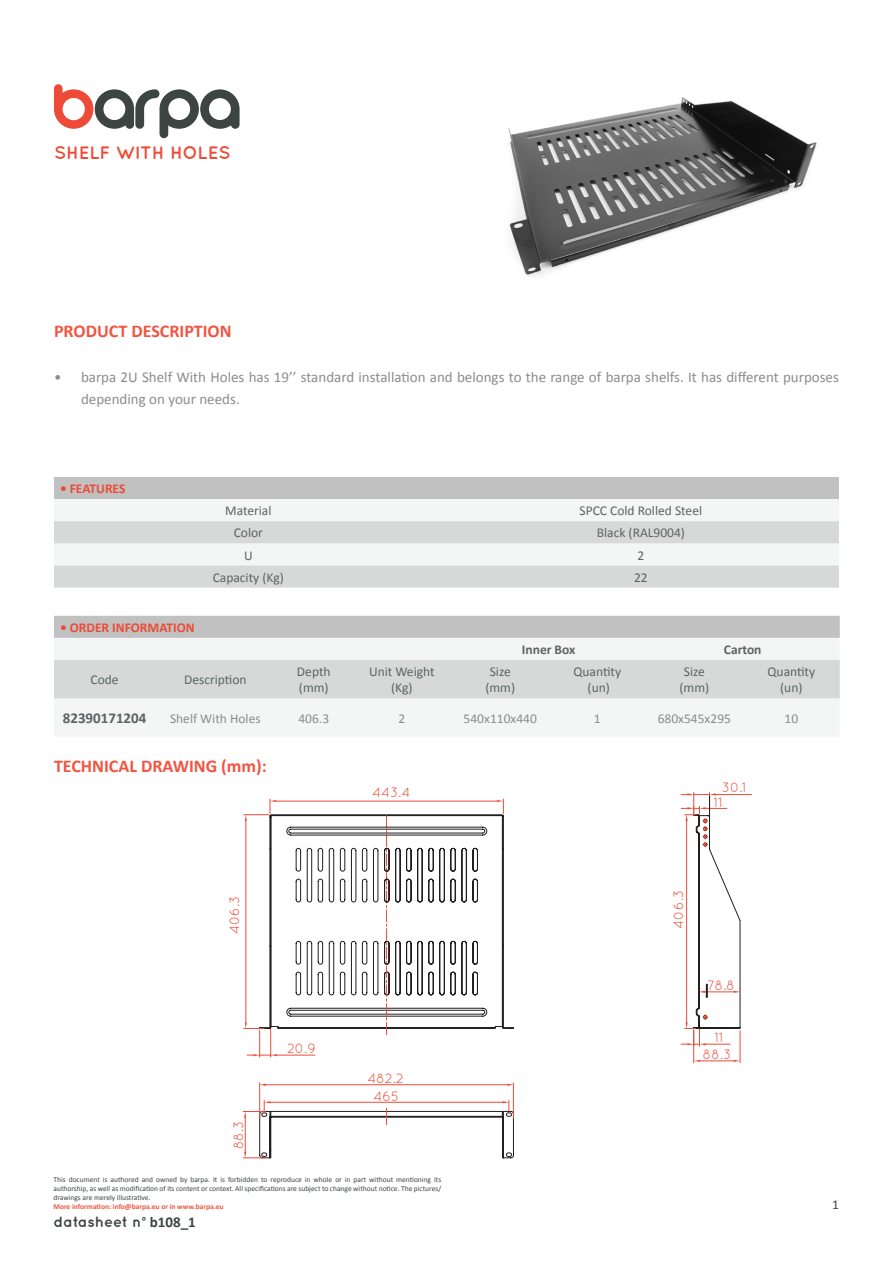
<style>
.page{position:relative;width:893px;height:1263px;background:#fff}
.page>*{position:absolute;margin:0;border:0;box-sizing:border-box;transform-origin:0 0}
.t1{font:700 18px "Calibri";color:#f05541}
.t2{font:700 18px "Quicksand";color:#ed4b38}
.t3{font:15px/22.5px "Calibri";color:#8b8c8e}
.t4{font:700 15px "Quicksand";color:#3d4543}
.t5{font:700 15px "Calibri";color:#5b6464}
.t6{font:13.5px/16.2px "Calibri";color:#5b6464;text-align:center}
.t7{font:13.5px/16.8px "Quicksand";color:#ed4b38;text-align:center}
.t8{font:13.5px "Calibri";color:#8b8c8e}
.t9{font:700 13.5px "Calibri";color:#ed4b38}
.t10{font:700 13.5px "Calibri";color:#5b6464}
.t11{font:13.5px "Calibri";color:#3d4543}
.t12{font:7.5px/9px "Calibri";color:#3d4543;text-align:justify}
.t13{font:700 7.5px "Calibri";color:#f05541}
.s1{font-family:"Calibri";font-weight:400}
.s2{font-family:"Calibri"}
</style>
<div class="page">
<svg style="left:54px;top:84px;width:186px;height:54px"></svg>
<img style="left:508px;top:97px;width:309px;height:179px">
<div style="left:54px;top:616px;width:786px;height:22px;background:#c0c1c0"></div>
<div style="left:54px;top:638px;width:786px;height:98px;background:#f4f5f5"></div>
<div style="left:54px;top:660px;width:786px;height:38px;background:#d7d9d8"></div>
<div style="left:54px;top:477px;width:785px;height:22px;background:#c0c1c0"></div>
<div style="left:54px;top:499px;width:785px;height:22px;background:#f4f5f5"></div>
<svg style="left:54px;top:521px;width:785px;height:67px;fill:#d7d9d8"></svg>
<hr style="left:740px;top:1030px;width:1px;height:33px;background:#ed4b38">
<hr style="left:716px;top:794px;width:35px;height:1px;background:#ed4b38">
<svg style="left:244px;top:792px;width:496px;height:270px"></svg>
<svg style="left:259px;top:795px;width:451px;height:363px"></svg>
<hr style="left:266px;top:1084px;width:241px;height:1px;background:#ed4b38">
<hr style="left:513px;top:1083px;width:1px;height:35px;background:#ed4b38">
<hr style="left:259px;top:1083px;width:1px;height:35px;background:#ed4b38">
<svg style="left:260px;top:1084px;width:6px;height:2px"></svg>
<svg style="left:507px;top:1084px;width:6px;height:2px"></svg>
<hr style="left:271px;top:1102px;width:232px;height:1px;background:#ed4b38">
<svg style="left:503px;top:1100px;width:7px;height:11px"></svg>
<hr style="left:245px;top:1118px;width:1px;height:34px;background:#ed4b38">
<svg style="left:243px;top:1100px;width:28px;height:18px"></svg>
<svg style="left:243px;top:1152px;width:22px;height:6px"></svg>
<svg style="left:386px;top:1108px;width:1px;height:16px"></svg>
<svg style="left:286px;top:816px;width:455px;height:206px"></svg>
<h1 class="t2" style="left:54px;top:142px;width:178px">SHELF WITH HOLES</h1>
<h1 class="t1" style="left:54px;top:319px;width:179px">PRODUCT DESCRIPTION</h1>
<h2 class="t3" style="left:81px;top:365px;width:759px;text-indent:-27px">• barpa 2U Shelf With Holes has 19’’ standard installation and belongs to the range of barpa shelfs. It has different purposes depending on your needs.</h2>
<h3 class="t9" style="left:60px;top:480px;width:67px">• FEATURES</h3>
<h3 class="t9" style="left:60px;top:619px;width:136px">• ORDER INFORMATION</h3>
<h3 class="t6" style="left:225px;top:503px;width:48px">Material</h3>
<h3 class="t6" style="left:580px;top:503px;width:124px">SPCC Cold Rolled Steel</h3>
<h3 class="t6" style="left:234px;top:525px;width:31px">Color</h3>
<h3 class="t6" style="left:597px;top:525px;width:90px">Black (RAL9004)</h3>
<h3 class="t6" style="left:244px;top:547px;width:10px">U</h3>
<h3 class="t6" style="left:637px;top:547px;width:8px">2</h3>
<h3 class="t6" style="left:213px;top:569px;width:73px">Capacity (Kg)</h3>
<h3 class="t6" style="left:634px;top:569px;width:15px">22</h3>
<h3 class="t10" style="left:522px;top:641px;width:55px">Inner Box</h3>
<h3 class="t10" style="left:724px;top:641px;width:39px">Carton</h3>
<h3 class="t6" style="left:91px;top:672px;width:30px">Code</h3>
<h3 class="t6" style="left:184px;top:672px;width:64px">Description</h3>
<h3 class="t6" style="left:297px;top:664px;width:35px;text-align:left">Depth (mm)</h3>
<h3 class="t6" style="left:369px;top:664px;width:67px">Unit Weight (Kg)</h3>
<h3 class="t6" style="left:485px;top:664px;width:31px">Size (mm)</h3>
<h3 class="t6" style="left:573px;top:664px;width:49px">Quantity (un)</h3>
<h3 class="t6" style="left:679px;top:664px;width:31px">Size (mm)</h3>
<h3 class="t6" style="left:767px;top:664px;width:49px">Quantity (un)</h3>
<h2 class="t5" style="left:63px;top:709px;width:85px">82390171204</h2>
<h3 class="t8" style="left:170px;top:709px;width:92px">Shelf With Holes</h3>
<h3 class="t8" style="left:298px;top:709px;width:32px">406.3</h3>
<h3 class="t8" style="left:398px;top:709px;width:8px">2</h3>
<h3 class="t8" style="left:464px;top:709px;width:75px">540x110x440</h3>
<h3 class="t8" style="left:594px;top:709px;width:8px">1</h3>
<h3 class="t8" style="left:658px;top:709px;width:75px">680x545x295</h3>
<h3 class="t8" style="left:785px;top:709px;width:15px">10</h3>
<h1 class="t1" style="left:54px;top:754px;width:214px">TECHNICAL DRAWING (mm):</h1>
<h3 class="t7" style="left:226px;top:934px;width:40px;rotate:-90deg">406.3</h3>
<h3 class="t7" style="left:230px;top:1149px;width:30px;rotate:-90deg">88.3</h3>
<h3 class="t7" style="left:287px;top:1039px;width:31px">20.9</h3>
<h3 class="t7" style="left:372px;top:784px;width:40px">443.4</h3>
<h3 class="t7" style="left:367px;top:1069px;width:38px;line-height:18.3px">482.2<br>465</h3>
<p class="t12" style="left:53px;top:1175px;width:389px">This document is authored and owned by barpa. It is forbidden to reproduce in whole or in part without mentioning its authorship, as well as modification of its content or context. All specifications are subject to change without notice. The pictures/ drawings are merely illustrative.</p>
<p class="t13" style="left:53px;top:1202px;width:172px">More information: info@barpa.eu or in www.barpa.eu</p>
<h2 class="t4" style="left:53px;top:1212px;width:144px">datasheet n<span class="s1">°</span> <span class="s2">b108_1</span></h2>
<h3 class="t7" style="left:722px;top:779px;width:26px">30.1</h3>
<h3 class="t7" style="left:713px;top:793px;width:11px">11</h3>
<h3 class="t7" style="left:670px;top:928px;width:40px;rotate:-90deg">406.3</h3>
<h3 class="t7" style="left:707px;top:977px;width:29px">78.8</h3>
<h3 class="t7" style="left:703px;top:1029px;width:30px">11<br>88.3</h3>
<h3 class="t11" style="left:832px;top:1196px;width:8px">1</h3>
</div>
